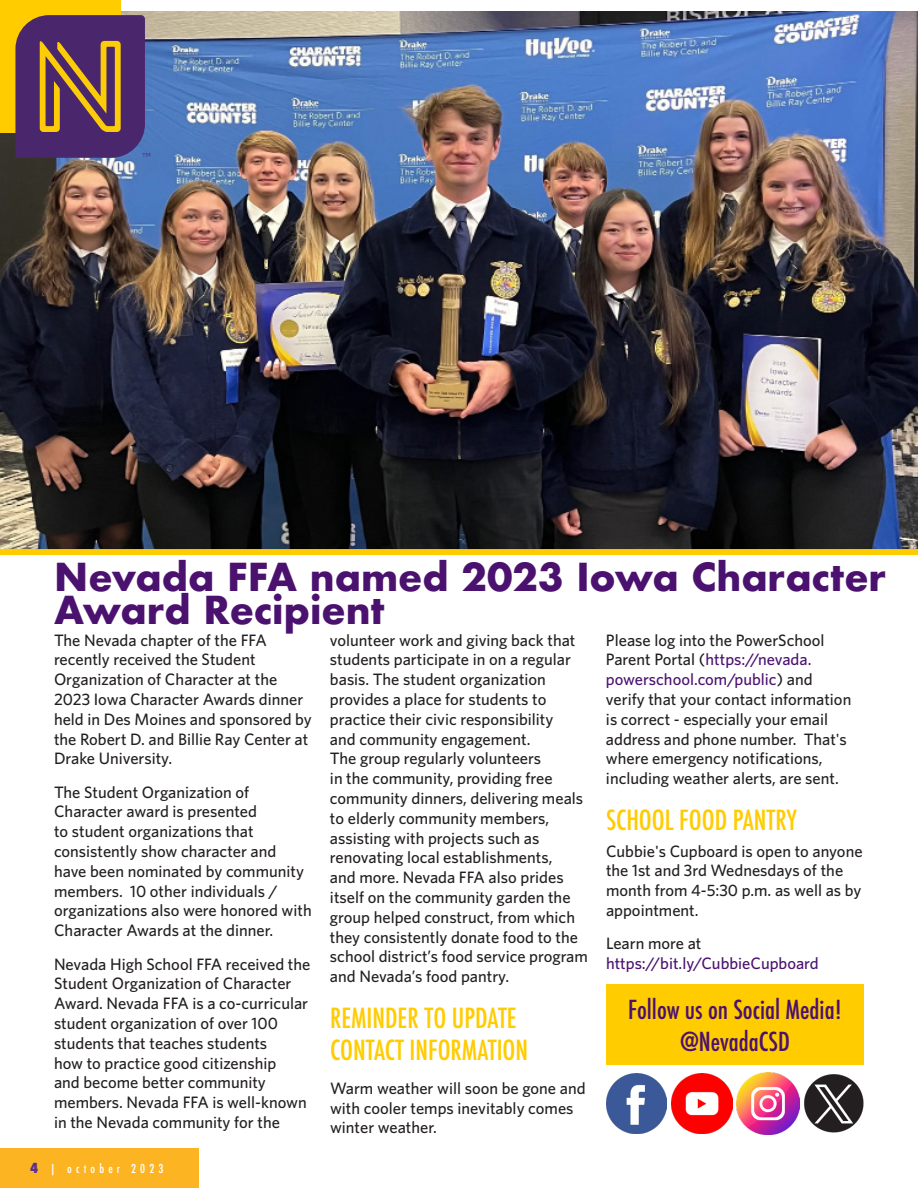
<style>
.page{position:relative;width:918px;height:1188px;background:#fff}
.page>*{position:absolute;margin:0;border:0;box-sizing:border-box;transform-origin:0 0}
.t1{font:700 37.5px/33px "Futura";color:#4b116f}
.t2{font:500 condensed 27px/32.4px "Futura";color:#fc0}
.t3{font:500 condensed 25.5px/31.5px "Futura";color:#4b116f;text-align:center}
.t4{font:500 16.5px/19.8px "Whitney";color:#231f20}
.t5{font:500 16.5px/19.8px "Whitney";color:#4b116f}
.t6{font:800 condensed 13.5px "Futura";color:#5b2e91}
.t7{font:500 condensed 12px "Futura";letter-spacing:.35em;color:#fff}
.t8{font:5.7px "Gotham";color:#4b256c}
.s1{color:#4b116f}
.s2{color:#231f20}
.s3{font-size:12px;color:#8bc440}
</style>
<div class="page">
<div style="left:0;top:1148px;width:199px;height:40px;background:#fcb423"></div>
<img style="left:0;top:12px;width:918px;height:537px">
<div style="left:0;top:0;width:121px;height:133px;background:#fc0"></div>
<svg style="left:15px;top:15px;width:130px;height:143px;background:#69435c"></svg>
<div style="left:0;top:549px;width:918px;height:6px;background:#fc0"></div>
<img style="left:606px;top:1073px;width:60px;height:61px">
<img style="left:804px;top:1074px;width:60px;height:59px">
<img style="left:672px;top:1073px;width:60px;height:61px">
<img style="left:737px;top:1072px;width:62px;height:63px">
<div style="left:606px;top:984px;width:258px;height:80px;background:#fc0"></div>
<p class="t8" style="left:142px;top:152px;width:10px">TM</p>
<p class="t1" style="left:54px;top:561px;width:834px">Nevada FFA named 2023 Iowa Character<br>Award Recipient</p>
<p class="t4" style="left:606px;top:629px;width:247px">Please log into the PowerSchool Parent Portal (<span class="s1">https://nevada. powerschool.com/public</span>) and verify that your contact information is correct - especially your email address and phone number. That's where emergency notifications, including weather alerts, are sent.</p>
<p class="t2" style="left:606px;top:804px;width:192px">SCHOOL FOOD PANTRY</p>
<p class="t4" style="left:606px;top:841px;width:258px">Cubbie's Cupboard is open to anyone the 1st and 3rd Wednesdays of the month from 4-5:30 p.m. as well as by appointment.</p>
<p class="t5" style="left:606px;top:933px;width:214px"><span class="s2">Learn more at </span>https://bit.ly/CubbieCupboard</p>
<p class="t4" style="left:54px;top:629px;width:259px">The Nevada chapter of the FFA recently received the Student<br>Organization of Character at the<br>2023 Iowa Character Awards dinner held in Des Moines and sponsored by the Robert D. and Billie Ray Center at<br>Drake University.</p>
<p class="t4" style="left:54px;top:782px;width:259px">The Student Organization of<br>Character award is presented<br>to student organizations that consistently show character and have been nominated by community members. 10 other individuals / organizations also were honored with<br>Character Awards at the dinner.</p>
<p class="t4" style="left:54px;top:953px;width:258px">Nevada High School FFA received the Student Organization of Character Award. Nevada FFA is a co-curricular student organization of over 100 students that teaches students<br>how to practice good citizenship<br>and become better community members. Nevada FFA is well-known in the Nevada community for the</p>
<p class="t4" style="left:330px;top:629px;width:259px">volunteer work and giving back that students participate in on a regular basis. The student organization provides a place for students to practice their civic responsibility<br>and community engagement.<br>The group regularly volunteers<br>in the community, providing free community dinners, delivering meals to elderly community members, assisting with projects such as renovating local establishments,<br>and more. Nevada FFA also prides itself on the community garden the group helped construct, from which they consistently donate food to the school district’s food service program and Nevada’s food pantry.</p>
<p class="t2" style="left:330px;top:1002px;width:200px">REMINDER TO UPDATE<br>CONTACT INFORMATION</p>
<p class="t4" style="left:330px;top:1078px;width:257px">Warm weather will soon be gone and with cooler temps inevitably comes winter weather.</p>
<p class="t3" style="left:628px;top:994px;width:215px">Follow us on Social Media! @NevadaCSD</p>
<p class="t6" style="left:30px;top:1159px;width:10px">4<span class="s3">2</span></p>
<p class="t7" style="left:66px;top:1160px;width:107px">februa y 2022</p>
<p class="t7" style="left:50px;top:1161px;width:115px">| october 2023</p>
</div>
